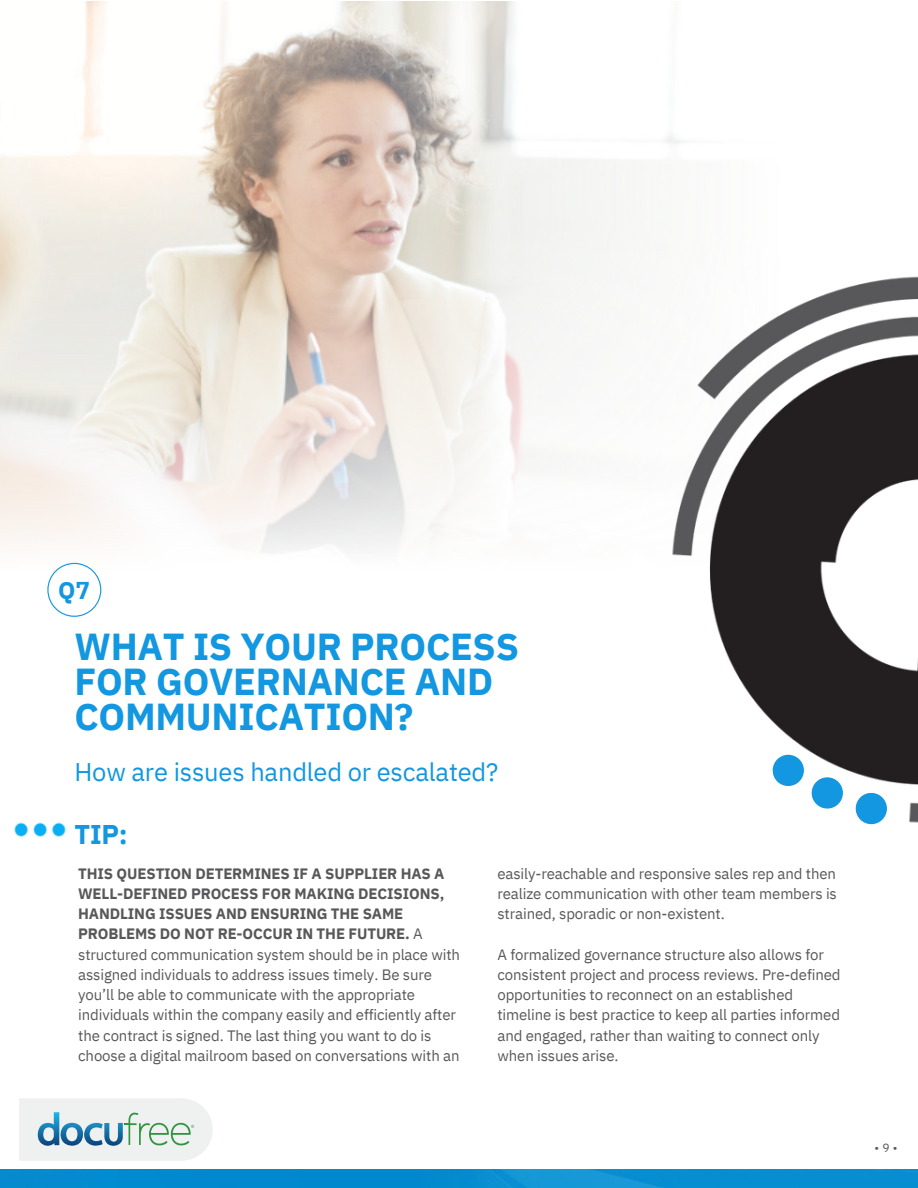
<style>
.page{position:relative;width:918px;height:1188px;background:#fff}
.page>*{position:absolute;margin:0;border:0;box-sizing:border-box;transform-origin:0 0}
.t1{font:700 37.5px/34.8px "IBM Plex Sans";letter-spacing:-.01em;color:#1297e0}
.t2{font:700 27px "IBM Plex Sans";color:#1297e0}
.t3{font:25.5px "IBM Plex Sans";letter-spacing:-.01em;color:#1297e0}
.t4{font:700 24.3px "IBM Plex Sans";color:#1297e0}
.t5{font:15px/20.2px "IBM Plex Sans";letter-spacing:-.01em;color:#58585a}
.t6{font:12px "IBM Plex Sans";color:#58585a}
.s1{font-weight:700}
</style>
<div class="page">
<img style="left:0;top:1px;width:683px;height:562px">
<img style="left:14px;top:822px;width:52px;height:15px">
<img style="left:665px;top:269px;width:253px;height:556px">
<div style="left:773px;top:755px;width:31px;height:31px;background:#1297e0;border-radius:50%"></div>
<div style="left:812px;top:777px;width:31px;height:32px;background:#1297e0;border-radius:50%"></div>
<div style="left:856px;top:793px;width:31px;height:31px;background:#1297e0;border-radius:50%"></div>
<img style="left:0;top:1169px;width:918px;height:1px">
<img style="left:0;top:1170px;width:918px;height:18px">
<svg style="left:19px;top:1098px;width:194px;height:63px"></svg>
<svg style="left:47px;top:563px;width:54px;height:54px"></svg>
<p class="t4" style="left:58px;top:574px;width:33px">Q7</p>
<p class="t1" style="left:74px;top:629px;width:446px">WHAT IS YOUR PROCESS<br>FOR GOVERNANCE AND<br>COMMUNICATION?</p>
<p class="t3" style="left:74px;top:755px;width:425px">How are issues handled or escalated?</p>
<p class="t2" style="left:74px;top:817px;width:55px">TIP:</p>
<p class="t5" style="left:78px;top:863px;width:383px"><span class="s1">THIS QUESTION DETERMINES IF A SUPPLIER HAS A WELL-DEFINED PROCESS FOR MAKING DECISIONS, HANDLING ISSUES AND ENSURING THE SAME PROBLEMS DO NOT RE-OCCUR IN THE FUTURE.</span> A structured communication system should be in place with assigned individuals to address issues timely. Be sure you’ll be able to communicate with the appropriate individuals within the company easily and efficiently after the contract is signed. The last thing you want to do is choose a digital mailroom based on conversations with an</p>
<p class="t5" style="left:497px;top:863px;width:341px;text-align:justify">easily-reachable and responsive sales rep and then realize communication with other team members is strained, sporadic or non-existent.</p>
<p class="t5" style="left:497px;top:944px;width:345px">A formalized governance structure also allows for consistent project and process reviews. Pre-defined opportunities to reconnect on an established timeline is best practice to keep all parties informed and engaged, rather than waiting to connect only when issues arise.</p>
<p class="t6" style="left:875px;top:1140px;width:25px">•9•</p>
</div>
